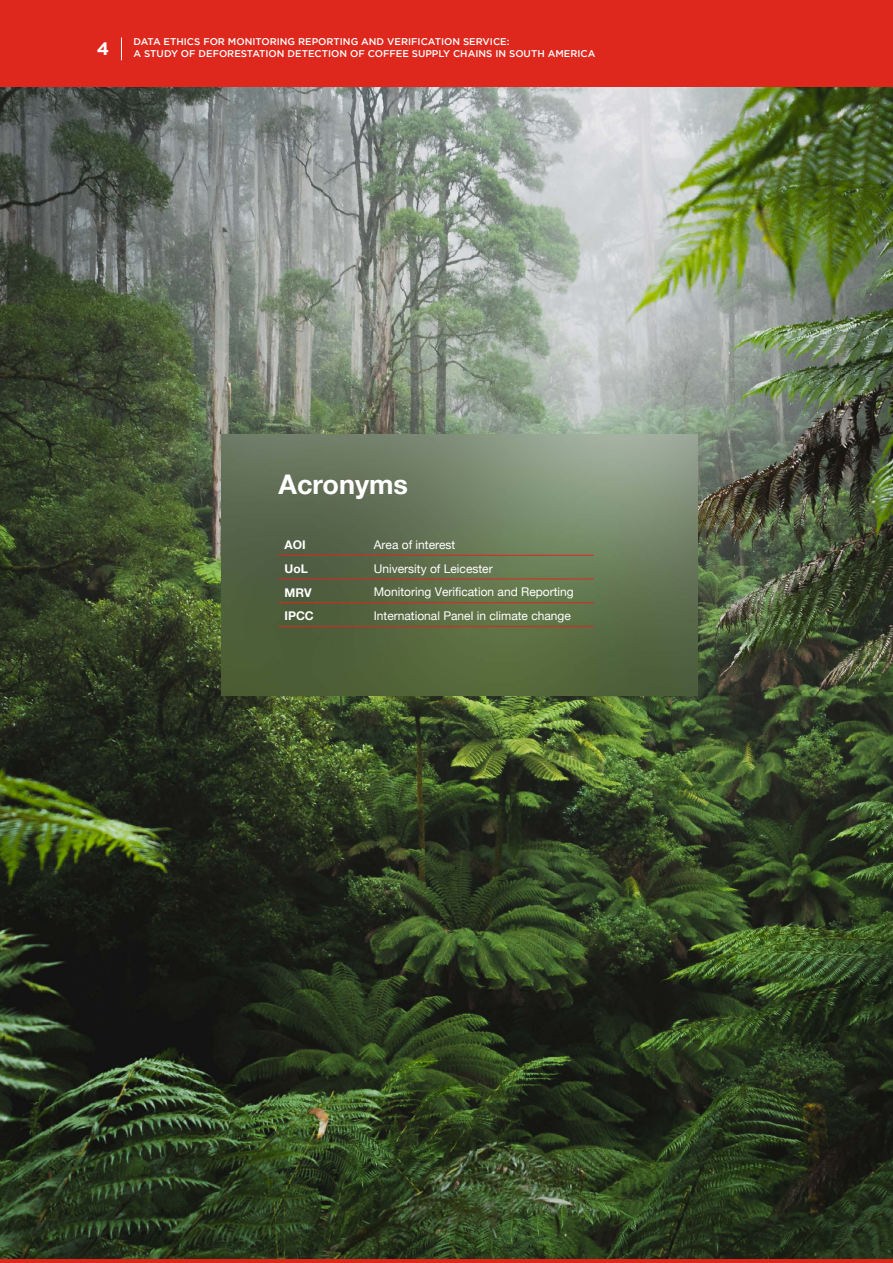
<style>
.page{position:relative;width:893px;height:1263px;background:#fff}
.page>*{position:absolute;margin:0;border:0;box-sizing:border-box;transform-origin:0 0}
.t1{font:700 27px "Helvetica Neue";color:#fff}
.t2{font:700 18px "Gotham";color:#fff}
.t3{font:12px "Helvetica Neue";color:#fff}
.t4{font:700 12px "Helvetica Neue";color:#fff}
.t5{font:500 9.75px "Gotham";color:#fff}
</style>
<div class="page">
<div style="left:0;top:1258px;width:893px;height:5px;background:#df271c"></div>
<hr style="left:892px;top:0;width:1px;height:87px;background:#df281d">
<div style="left:0;top:0;width:892px;height:87px;background:#df281d"></div>
<svg style="left:121px;top:38px;width:1px;height:22px"></svg>
<img style="left:0;top:87px;width:893px;height:1171px">
<img style="left:221px;top:434px;width:476px;height:261px">
<hr style="left:279px;top:555px;width:89px;height:1px;background:#df271c">
<hr style="left:368px;top:555px;width:226px;height:1px;background:#df271c">
<hr style="left:279px;top:579px;width:89px;height:1px;background:#df271c">
<hr style="left:368px;top:579px;width:226px;height:1px;background:#df271c">
<hr style="left:279px;top:602px;width:89px;height:1px;background:#df271c">
<hr style="left:368px;top:602px;width:226px;height:1px;background:#df271c">
<hr style="left:279px;top:626px;width:89px;height:1px;background:#df271c">
<hr style="left:368px;top:626px;width:226px;height:1px;background:#df271c">
<p class="t5" style="left:134px;top:36px;width:377px">DATA ETHICS FOR MONITORING REPORTING AND VERIFICATION SERVICE:</p>
<h2 class="t2" style="left:97px;top:39px;width:14px">4</h2>
<p class="t5" style="left:134px;top:48px;width:463px">A STUDY OF DEFORESTATION DETECTION OF COFFEE SUPPLY CHAINS IN SOUTH AMERICA</p>
<h1 class="t1" style="left:279px;top:463px;width:131px">Acronyms</h1>
<p class="t4" style="left:285px;top:536px;width:23px">AOI</p>
<p class="t3" style="left:374px;top:536px;width:83px">Area of interest</p>
<p class="t4" style="left:285px;top:559px;width:25px">UoL</p>
<p class="t3" style="left:374px;top:560px;width:120px">University of Leicester</p>
<p class="t4" style="left:285px;top:583px;width:29px">MRV</p>
<p class="t3" style="left:374px;top:583px;width:202px">Monitoring Verification and Reporting</p>
<p class="t4" style="left:285px;top:607px;width:31px">IPCC</p>
<p class="t3" style="left:374px;top:607px;width:199px">International Panel in climate change</p>
</div>
